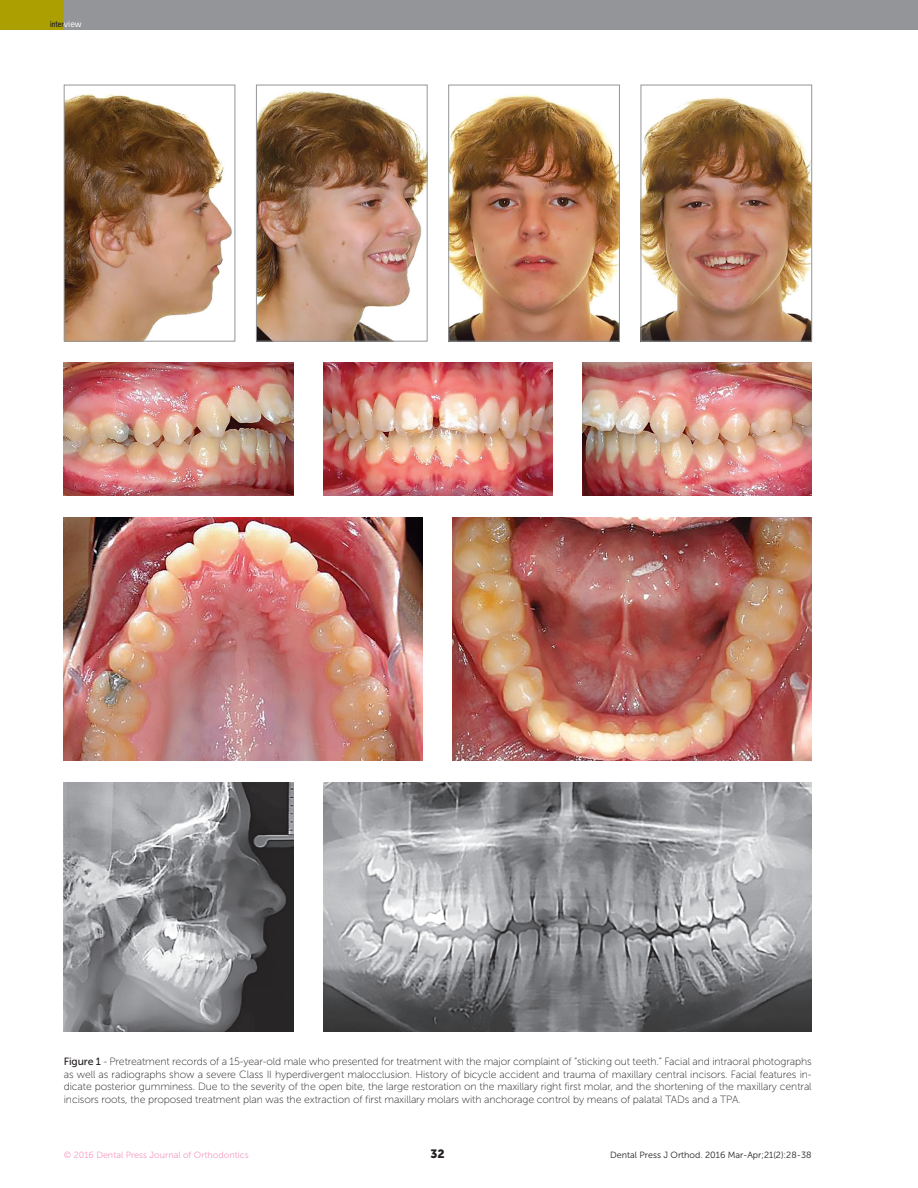
<style>
.page{position:relative;width:918px;height:1188px;background:#fff}
.page>*{position:absolute;margin:0;border:0;box-sizing:border-box;transform-origin:0 0}
.t1{font:12px "Museo Sans 900";color:#231f20}
.t2{font:10.5px/12.6px "Museo Sans 100";letter-spacing:-.01em;color:#231f20;text-align:justify}
.t3{font:9px "Museo Sans 300";color:#231f20}
.t4{font:9px "Museo Sans 300";color:#f499c2}
.t5{font:500 9px "Whitney Condensed";color:#231f20}
.s1{font-family:"Titillium Text 22 L";font-weight:400;color:#fff}
.s2{font-family:"Museo Sans 500"}
</style>
<div class="page">
<div style="left:0;top:0;width:918px;height:30px;background:#939598"></div>
<div style="left:0;top:0;width:64px;height:30px;background:#ab9f01"></div>
<img style="left:450px;top:94px;width:168px;height:246px">
<div style="left:448px;top:85px;width:172px;height:257px;border:1px solid #939598"></div>
<img style="left:66px;top:93px;width:166px;height:247px">
<div style="left:64px;top:85px;width:171px;height:257px;border:1px solid #939598"></div>
<img style="left:258px;top:90px;width:168px;height:250px">
<div style="left:256px;top:85px;width:172px;height:257px;border:1px solid #939598"></div>
<img style="left:643px;top:96px;width:167px;height:244px">
<div style="left:641px;top:85px;width:171px;height:257px;border:1px solid #939598"></div>
<img style="left:64px;top:363px;width:229px;height:133px">
<img style="left:323px;top:363px;width:229px;height:133px">
<img style="left:582px;top:363px;width:230px;height:133px">
<img style="left:64px;top:517px;width:359px;height:244px">
<img style="left:64px;top:782px;width:229px;height:250px">
<img style="left:453px;top:517px;width:359px;height:244px">
<img style="left:323px;top:782px;width:489px;height:250px">
<p class="t5" style="left:50px;top:18px;width:33px">inter<span class="s1">view</span></p>
<p class="t2" style="left:64px;top:1055px;width:750px"><span class="s2">Figure 1</span> - Pretreatment records of a 15-year-old male who presented for treatment with the major complaint of “sticking out teeth.” Facial and intraoral photographs as well as radiographs show a severe Class II hyperdivergent malocclusion. History of bicycle accident and trauma of maxillary central incisors. Facial features in&shy;dicate posterior gumminess. Due to the severity of the open bite, the large restoration on the maxillary right first molar, and the shortening of the maxillary central incisors roots, the proposed treatment plan was the extraction of first maxillary molars with anchorage control by means of palatal TADs and a TPA.</p>
<p class="t4" style="left:64px;top:1150px;width:186px">© 2016 Dental Press Journal of Orthodontics</p>
<p class="t1" style="left:431px;top:1147px;width:16px">32</p>
<p class="t3" style="left:610px;top:1150px;width:203px">Dental Press J Orthod. 2016 Mar-Apr;21(2):28-38</p>
</div>
